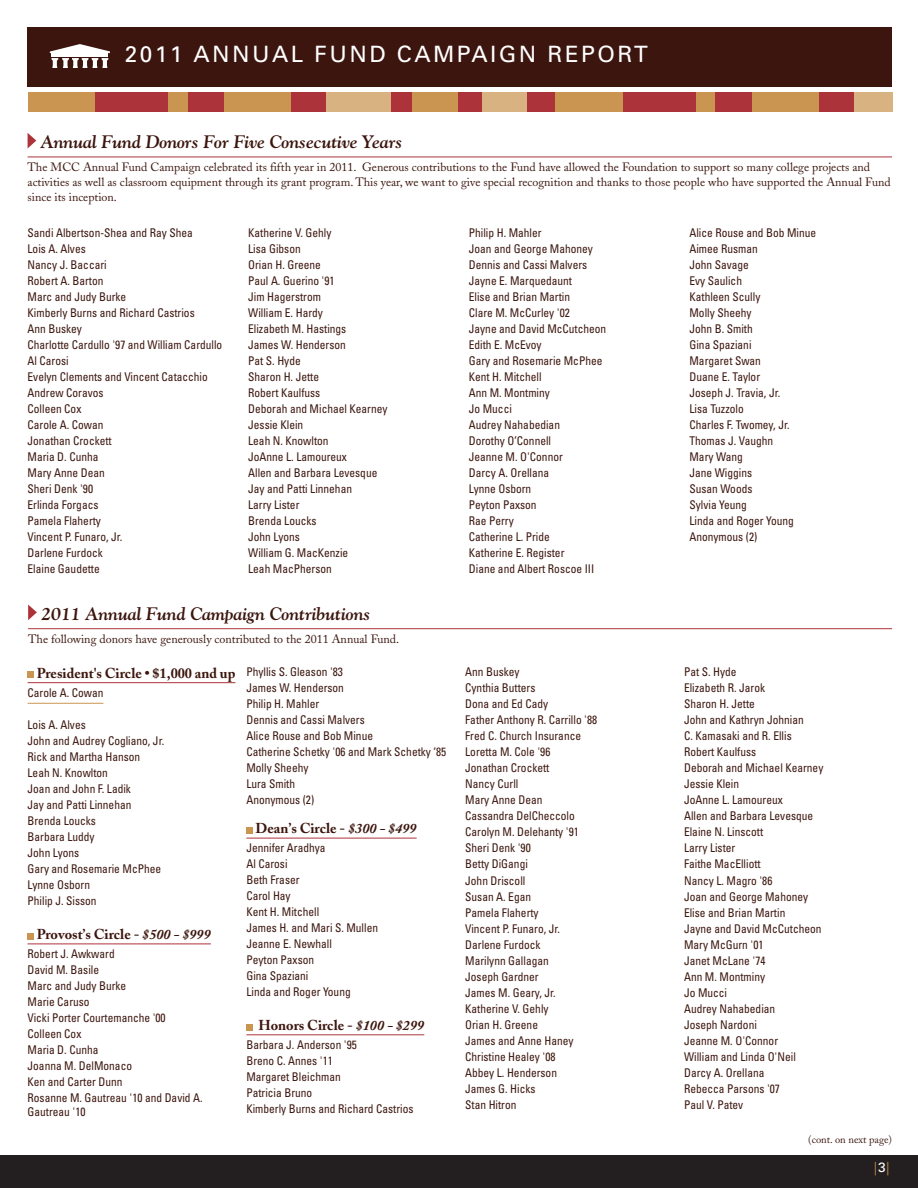
<style>
.page{position:relative;width:918px;height:1188px;background:#fff}
.page>*{position:absolute;margin:0;border:0;box-sizing:border-box;transform-origin:0 0}
.t1{font:22.5px "Univers";letter-spacing:.11em;color:#fff}
.t2{font:italic 700 18px "Goudy";letter-spacing:-.01em;color:#3c160e}
.t3{font:700 14.25px "Adobe Caslon";color:#3c160e}
.t4{font:13.5px "Univers";color:#b98747}
.t5{font:condensed 12px/16px "Univers";color:#3c160e;scale:.95 1}
.t6{font:12px/15px "Adobe Caslon";color:#3c160e}
.t7{font:10.5px "Adobe Caslon";color:#3c160e}
.s1{font-style:italic}
.s2{color:#fff}
</style>
<div class="page">
<div style="left:28px;top:28px;width:864px;height:59px;background:#3c160e"></div>
<div style="left:28px;top:92px;width:67px;height:20px;background:#ca9550"></div>
<div style="left:95px;top:92px;width:74px;height:20px;background:#ad333b"></div>
<div style="left:168px;top:92px;width:20px;height:20px;background:#ca9550"></div>
<div style="left:188px;top:92px;width:37px;height:20px;background:#ad333b"></div>
<div style="left:224px;top:92px;width:67px;height:20px;background:#ca9550"></div>
<div style="left:291px;top:92px;width:39px;height:20px;background:#ad333b"></div>
<div style="left:326px;top:92px;width:65px;height:20px;background:#d9b281"></div>
<div style="left:391px;top:92px;width:21px;height:20px;background:#ad333b"></div>
<div style="left:412px;top:92px;width:46px;height:20px;background:#ca9550"></div>
<div style="left:458px;top:92px;width:101px;height:20px;background:#ad333b"></div>
<div style="left:482px;top:92px;width:45px;height:20px;background:#d9b281"></div>
<div style="left:555px;top:92px;width:68px;height:20px;background:#ca9550"></div>
<div style="left:623px;top:92px;width:73px;height:20px;background:#ad333b"></div>
<div style="left:695px;top:92px;width:20px;height:20px;background:#ca9550"></div>
<div style="left:715px;top:92px;width:37px;height:20px;background:#ad333b"></div>
<div style="left:752px;top:92px;width:66px;height:20px;background:#ca9550"></div>
<div style="left:818px;top:92px;width:39px;height:20px;background:#ad333b"></div>
<div style="left:854px;top:92px;width:38px;height:20px;background:#d9b281"></div>
<svg style="left:50px;top:44px;width:60px;height:24px"></svg>
<hr style="left:28px;top:157px;width:864px;height:1px;background:#ad333b">
<svg style="left:28px;top:133px;width:8px;height:15px"></svg>
<hr style="left:28px;top:682px;width:207px;height:1px;background:#ad333b">
<hr style="left:28px;top:943px;width:183px;height:1px;background:#ad333b">
<hr style="left:246px;top:837px;width:170px;height:1px;background:#ad333b">
<hr style="left:246px;top:1034px;width:178px;height:1px;background:#ad333b">
<svg style="left:28px;top:672px;width:6px;height:6px"></svg>
<svg style="left:28px;top:933px;width:6px;height:6px"></svg>
<div style="left:246px;top:827px;width:7px;height:6px;background:#ca9550"></div>
<div style="left:246px;top:1024px;width:7px;height:6px;background:#ca9550"></div>
<div style="left:1px;top:1155px;width:916px;height:33px;background:#231f20"></div>
<hr style="left:0;top:1155px;width:1px;height:33px;background:#231f20">
<hr style="left:28px;top:628px;width:864px;height:1px;background:#ad333b">
<svg style="left:28px;top:604px;width:9px;height:16px"></svg>
<hr style="left:28px;top:703px;width:75px;height:1px;background:#ca9550">
<h1 class="t1" style="left:125px;top:46px;width:524px">2011 ANNUAL FUND CAMPAIGN REPORT</h1>
<h2 class="t2" style="left:41px;top:132px;width:363px">Annual Fund Donors For Five Consecutive Years</h2>
<p class="t6" style="left:28px;top:161px;width:864px">The MCC Annual Fund Campaign celebrated its fifth year in 2011. Generous contributions to the Fund have allowed the Foundation to support so many college projects and activities as well as classroom equipment through its grant program. This year, we want to give special recognition and thanks to those people who have supported the Annual Fund since its inception.</p>
<p class="t5" style="left:28px;top:225px;width:206px">Sandi Albertson-Shea and Ray Shea<br>Lois A. Alves<br>Nancy J. Baccari<br>Robert A. Barton<br>Marc and Judy Burke<br>Kimberly Burns and Richard Castrios<br>Ann Buskey<br>Charlotte Cardullo '97 and William Cardullo<br>Al Carosi<br>Evelyn Clements and Vincent Catacchio<br>Andrew Coravos<br>Colleen Cox<br>Carole A. Cowan<br>Jonathan Crockett<br>Maria D. Cunha<br>Mary Anne Dean<br>Sheri Denk '90<br>Erlinda Forgacs<br>Pamela Flaherty<br>Vincent P. Funaro, Jr.<br>Darlene Furdock<br>Elaine Gaudette</p>
<p class="t5" style="left:248px;top:225px;width:148px">Katherine V. Gehly<br>Lisa Gibson<br>Orian H. Greene<br>Paul A. Guerino '91<br>Jim Hagerstrom<br>William E. Hardy<br>Elizabeth M. Hastings<br>James W. Henderson<br>Pat S. Hyde<br>Sharon H. Jette<br>Robert Kaulfuss<br>Deborah and Michael Kearney<br>Jessie Klein<br>Leah N. Knowlton<br>JoAnne L. Lamoureux<br>Allen and Barbara Levesque<br>Jay and Patti Linnehan<br>Larry Lister<br>Brenda Loucks<br>John Lyons<br>William G. MacKenzie<br>Leah MacPherson</p>
<p class="t5" style="left:469px;top:225px;width:146px">Philip H. Mahler<br>Joan and George Mahoney<br>Dennis and Cassi Malvers<br>Jayne E. Marquedaunt<br>Elise and Brian Martin<br>Clare M. McCurley '02<br>Jayne and David McCutcheon<br>Edith E. McEvoy<br>Gary and Rosemarie McPhee<br>Kent H. Mitchell<br>Ann M. Montminy<br>Jo Mucci<br>Audrey Nahabedian<br>Dorothy O’Connell<br>Jeanne M. O'Connor<br>Darcy A. Orellana<br>Lynne Osborn<br>Peyton Paxson<br>Rae Perry<br>Catherine L. Pride<br>Katherine E. Register<br>Diane and Albert Roscoe III</p>
<p class="t5" style="left:689px;top:225px;width:135px">Alice Rouse and Bob Minue<br>Aimee Rusman<br>John Savage<br>Evy Saulich<br>Kathleen Scully<br>Molly Sheehy<br>John B. Smith<br>Gina Spaziani<br>Margaret Swan<br>Duane E. Taylor<br>Joseph J. Travia, Jr.<br>Lisa Tuzzolo<br>Charles F. Twomey, Jr.<br>Thomas J. Vaughn<br>Mary Wang<br>Jane Wiggins<br>Susan Woods<br>Sylvia Yeung<br>Linda and Roger Young<br>Anonymous (2)</p>
<h2 class="t2" style="left:41px;top:603px;width:330px">2011 Annual Fund Campaign Contributions</h2>
<p class="t6" style="left:28px;top:633px;width:372px">The following donors have generously contributed to the 2011 Annual Fund.</p>
<p class="t3" style="left:37px;top:667px;width:200px">President's Circle • $1,000 and up</p>
<p class="t5" style="left:28px;top:685px;width:81px">Carole A. Cowan</p>
<p class="t5" style="left:28px;top:717px;width:145px">Lois A. Alves<br>John and Audrey Cogliano, Jr.<br>Rick and Martha Hanson<br>Leah N. Knowlton<br>Joan and John F. Ladik<br>Jay and Patti Linnehan<br>Brenda Loucks<br>Barbara Luddy<br>John Lyons<br>Gary and Rosemarie McPhee<br>Lynne Osborn<br>Philip J. Sisson</p>
<p class="t3" style="left:37px;top:928px;width:176px">Provost’s Circle - <span class="s1">$500 - $999</span></p>
<p class="t5" style="left:28px;top:946px;width:186px">Robert J. Awkward<br>David M. Basile<br>Marc and Judy Burke<br>Marie Caruso<br>Vicki Porter Courtemanche '00<br>Colleen Cox<br>Maria D. Cunha<br>Joanna M. DelMonaco<br>Ken and Carter Dunn<br>Rosanne M. Gautreau '10 and David A.</p>
<p class="t5" style="left:28px;top:1105px;width:62px">Gautreau '10</p>
<p class="t5" style="left:246px;top:665px;width:212px">Phyllis S. Gleason '83<br>James W. Henderson<br>Philip H. Mahler<br>Dennis and Cassi Malvers<br>Alice Rouse and Bob Minue<br>Catherine Schetky '06 and Mark Schetky ‘85<br>Molly Sheehy<br>Lura Smith<br>Anonymous (2)</p>
<p class="t3" style="left:255px;top:823px;width:163px">Dean’s Circle - <span class="s1">$300 - $499</span></p>
<p class="t5" style="left:246px;top:840px;width:140px">Jennifer Aradhya<br>Al Carosi<br>Beth Fraser<br>Carol Hay<br>Kent H. Mitchell<br>James H. and Mari S. Mullen<br>Jeanne E. Newhall<br>Peyton Paxson<br>Gina Spaziani<br>Linda and Roger Young</p>
<p class="t3" style="left:258px;top:1019px;width:167px">Honors Circle - <span class="s1">$100 - $299</span></p>
<p class="t5" style="left:246px;top:1037px;width:177px">Barbara J. Anderson '95<br>Breno C. Annes '11<br>Margaret Bleichman<br>Patricia Bruno<br>Kimberly Burns and Richard Castrios</p>
<p class="t5" style="left:465px;top:665px;width:140px">Ann Buskey<br>Cynthia Butters<br>Dona and Ed Cady<br>Father Anthony R. Carrillo '88<br>Fred C. Church Insurance<br>Loretta M. Cole '96<br>Jonathan Crockett<br>Nancy Curll<br>Mary Anne Dean<br>Cassandra DelCheccolo<br>Carolyn M. Delehanty '91<br>Sheri Denk '90<br>Betty DiGangi<br>John Driscoll<br>Susan A. Egan<br>Pamela Flaherty<br>Vincent P. Funaro, Jr.<br>Darlene Furdock<br>Marilynn Gallagan<br>Joseph Gardner<br>James M. Geary, Jr.<br>Katherine V. Gehly<br>Orian H. Greene<br>James and Anne Haney<br>Christine Healey '08<br>Abbey L. Henderson<br>James G. Hicks<br>Stan Hitron</p>
<p class="t5" style="left:684px;top:665px;width:148px">Pat S. Hyde<br>Elizabeth R. Jarok<br>Sharon H. Jette<br>John and Kathryn Johnian<br>C. Kamasaki and R. Ellis<br>Robert Kaulfuss<br>Deborah and Michael Kearney<br>Jessie Klein<br>JoAnne L. Lamoureux<br>Allen and Barbara Levesque<br>Elaine N. Linscott<br>Larry Lister<br>Faithe MacElliott<br>Nancy L. Magro '86<br>Joan and George Mahoney<br>Elise and Brian Martin<br>Jayne and David McCutcheon<br>Mary McGurn '01<br>Janet McLane '74<br>Ann M. Montminy<br>Jo Mucci<br>Audrey Nahabedian<br>Joseph Nardoni<br>Jeanne M. O'Connor<br>William and Linda O'Neil<br>Darcy A. Orellana<br>Rebecca Parsons '07<br>Paul V. Patev</p>
<p class="t7" style="left:808px;top:1135px;width:85px">(cont. on next page)</p>
<p class="t4" style="left:873px;top:1162px;width:17px">|<span class="s2">3</span>|</p>
</div>
